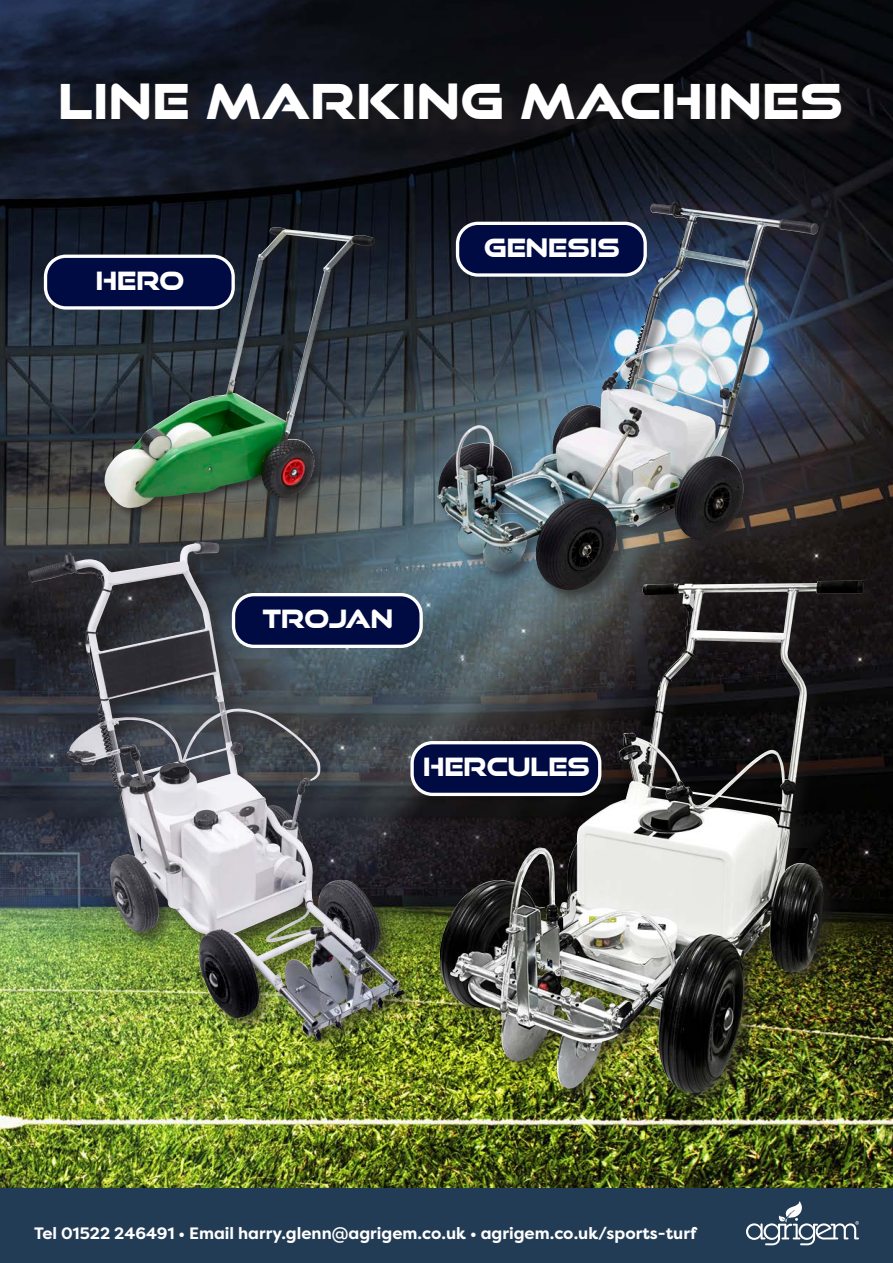
<style>
.page{position:relative;width:893px;height:1263px;background:#fff}
.page>*{position:absolute;margin:0;border:0;box-sizing:border-box;transform-origin:0 0}
.t1{font:48.3px "Good Times Hv";letter-spacing:.02em;color:#fff}
.t2{font:25.2px "Good Times Hv";color:#fff}
.t3{font:700 16.5px "Filson Pro";color:#fff}
</style>
<div class="page">
<img style="left:0;top:0;width:893px;height:1188px">
<div style="left:64px;top:86px;width:797px;height:54px;background:#231f20;opacity:.75"></div>
<div style="left:103px;top:225px;width:282px;height:293px;background:#231f20;opacity:.6"></div>
<img style="left:104px;top:227px;width:271px;height:282px">
<div style="left:435px;top:199px;width:397px;height:405px;background:#231f20;opacity:.6"></div>
<img style="left:555px;top:203px;width:133px;height:230px">
<div style="left:25px;top:538px;width:396px;height:520px;background:#231f20;opacity:.6"></div>
<img style="left:28px;top:541px;width:170px;height:324px">
<div style="left:436px;top:577px;width:446px;height:534px;background:#231f20;opacity:.6"></div>
<img style="left:439px;top:581px;width:418px;height:480px">
<div style="left:46px;top:256px;width:187px;height:52px;background:#000b43;border-radius:20px"></div>
<div style="left:44px;top:255px;width:191px;height:55px;border:3px solid #fff;border-radius:20px"></div>
<div style="left:458px;top:223px;width:187px;height:52px;background:#000b43;border-radius:20px"></div>
<div style="left:456px;top:222px;width:191px;height:55px;border:3px solid #fff;border-radius:20px"></div>
<div style="left:234px;top:595px;width:187px;height:51px;background:#000b43;border-radius:20px"></div>
<div style="left:232px;top:593px;width:191px;height:55px;border:3px solid #fff;border-radius:20px"></div>
<div style="left:412px;top:743px;width:188px;height:51px;background:#000b43;border-radius:20px"></div>
<div style="left:410px;top:741px;width:191px;height:55px;border:3px solid #fff;border-radius:20px"></div>
<div style="left:0;top:1188px;width:893px;height:75px;background:#233c55"></div>
<svg style="left:746px;top:1201px;width:113px;height:44px"></svg>
<p class="t1" style="left:59px;top:72px;width:786px">LINE MARKING MACHINES</p>
<p class="t2" style="left:96px;top:265px;width:90px">HERO</p>
<p class="t2" style="left:484px;top:232px;width:137px">GENESIS</p>
<p class="t2" style="left:263px;top:604px;width:131px">TROJAN</p>
<p class="t2" style="left:423px;top:752px;width:168px">HERCULES</p>
<p class="t3" style="left:34px;top:1222px;width:664px">Tel 01522 246491 • Email harry.glenn@agrigem.co.uk • agrigem.co.uk/sports-turf</p>
</div>
